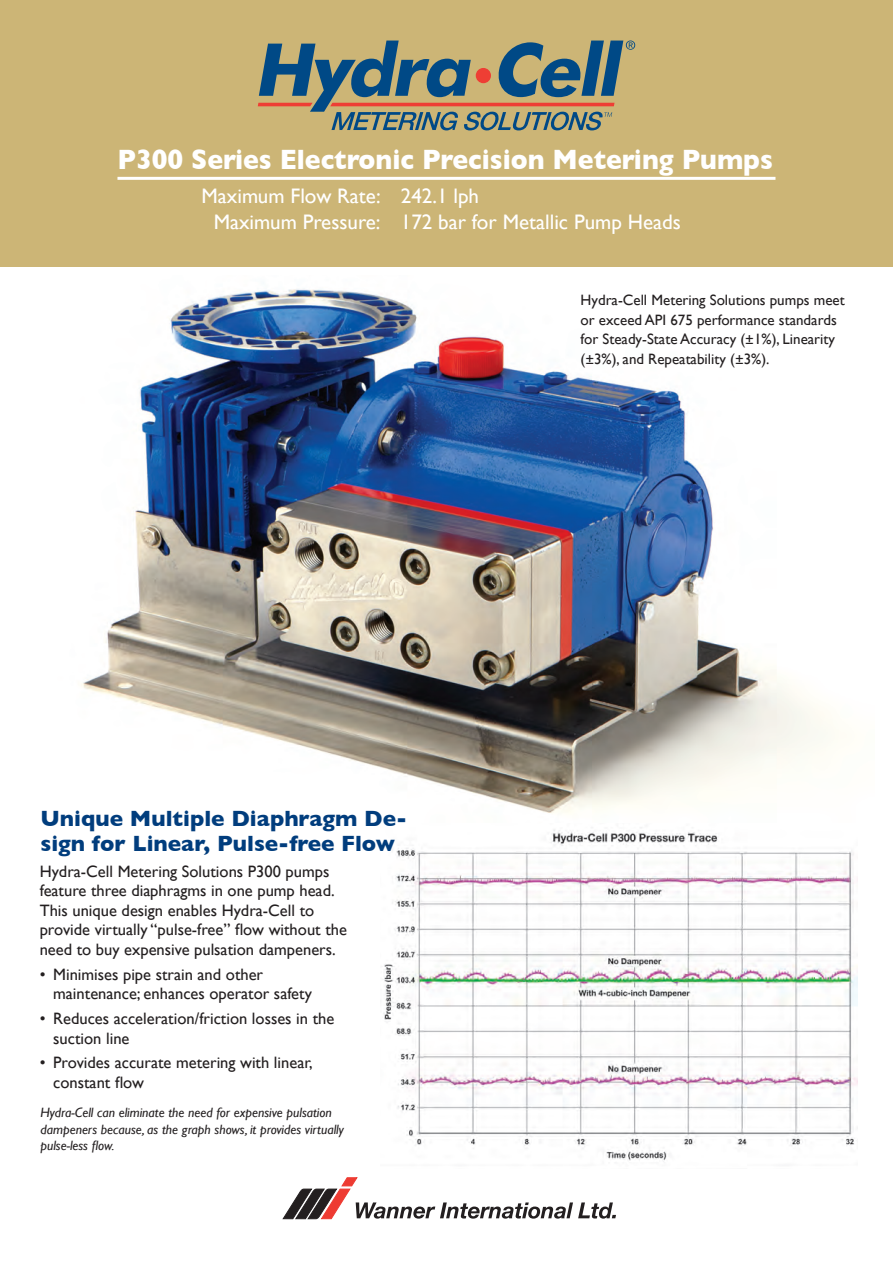
<style>
.page{position:relative;width:893px;height:1263px;background:#fff}
.page>*{position:absolute;margin:0;border:0;box-sizing:border-box;transform-origin:0 0}
.t1{font:700 28.5px "Gill Sans";color:#fff;scale:.93 1}
.t2{font:700 22.5px/25.5px "Gill Sans";color:#013d7d}
.t3{font:21px "Gill Sans";color:#fff}
.t4{font:16.5px/19.5px "Gill Sans";color:#231f20}
.t5{font:15px/19.5px "Gill Sans";color:#231f20}
.t6{font:italic 13.5px/16.5px "Gill Sans";color:#231f20}
</style>
<div class="page">
<img style="left:81px;top:289px;width:758px;height:524px">
<div style="left:0;top:0;width:893px;height:267px;background:#ccb576"></div>
<svg style="left:283px;top:1178px;width:333px;height:41px"></svg>
<hr style="left:117px;top:177px;width:658px;height:3px;background:#fff">
<svg style="left:258px;top:41px;width:377px;height:89px"></svg>
<img style="left:383px;top:827px;width:475px;height:335px">
<p class="t1" style="left:117px;top:142px;width:706px">P300 Series Electronic Precision Metering Pumps</p>
<p class="t3" style="left:202px;top:184px;width:279px">Maximum Flow Rate: 242.1 lph</p>
<p class="t3" style="left:214px;top:209px;width:469px">Maximum Pressure: 172 bar for Metallic Pump Heads</p>
<p class="t5" style="left:580px;top:290px;width:266px">Hydra-Cell Metering Solutions pumps meet or exceed API 675 performance standards for Steady-State Accuracy (±1%), Linearity (±3%), and Repeatability (±3%).</p>
<p class="t2" style="left:40px;top:805px;width:368px">Unique Multiple Diaphragm De&shy;sign for Linear, Pulse-free Flow</p>
<p class="t4" style="left:40px;top:861px;width:309px">Hydra-Cell Metering Solutions P300 pumps feature three diaphragms in one pump head.<br>This unique design enables Hydra-Cell to provide virtually “pulse-free” flow without the need to buy expensive pulsation dampeners.</p>
<p class="t4" style="left:53px;top:964px;width:260px;text-indent:-14px">• Minimises pipe strain and other maintenance; enhances operator safety</p>
<p class="t4" style="left:53px;top:1008px;width:283px;text-indent:-14px">• Reduces acceleration/friction losses in the suction line</p>
<p class="t4" style="left:53px;top:1053px;width:261px;text-indent:-14px">• Provides accurate metering with linear, constant flow</p>
<p class="t6" style="left:40px;top:1104px;width:305px">Hydra-Cell can eliminate the need for expensive pulsation dampeners because, as the graph shows, it provides virtually pulse-less flow.</p>
</div>
